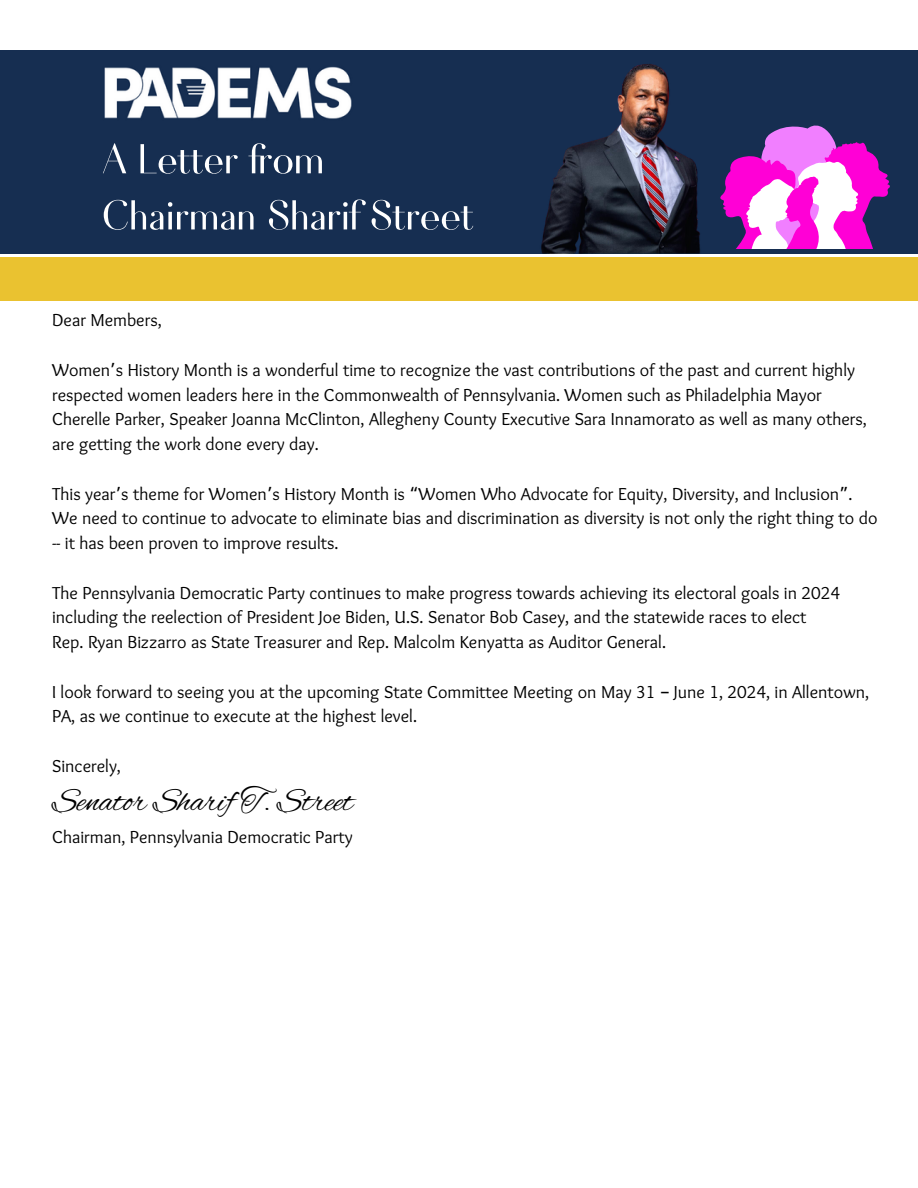
<style>
.page{position:relative;width:918px;height:1188px;background:#fff}
.page>*{position:absolute;margin:0;border:0;box-sizing:border-box;transform-origin:0 0}
.t1{font:55.8px/56.1px "Fiona";color:#fff}
.t2{font:33.75px "Alex Brush";color:#000}
.t3{font:18px/24.8px "Sukar";color:#000}
.s1{font-family:"Noto Sans Gurmukhi"}
</style>
<div class="page">
<div style="left:0;top:257px;width:918px;height:44px;background:#eac230"></div>
<div style="left:0;top:50px;width:918px;height:203px;background:#162e51"></div>
<img style="left:104px;top:66px;width:248px;height:53px">
<img style="left:530px;top:64px;width:200px;height:190px">
<svg style="left:719px;top:119px;width:171px;height:130px"></svg>
<p class="t1" style="left:102px;top:128px;width:373px">A Letter from<br>Chairman Sharif Street</p>
<p class="t3" style="left:52px;top:309px;width:111px">Dear Members,</p>
<p class="t3" style="left:52px;top:359px;width:816px">Women<span class="s1">’</span>s History Month is a wonderful time to recognize the vast contributions of the past and current highly respected women leaders here in the Commonwealth of Pennsylvania. Women such as Philadelphia Mayor Cherelle Parker, Speaker Joanna McClinton, Allegheny County Executive Sara Innamorato as well as many others, are getting the work done every day.</p>
<p class="t3" style="left:52px;top:482px;width:802px">This year<span class="s1">’</span>s theme for Women<span class="s1">’</span>s History Month is <span class="s1">“</span>Women Who Advocate for Equity, Diversity, and Inclusion<span class="s1">”</span>.</p>
<p class="t3" style="left:52px;top:507px;width:827px">We need to continue to advocate to eliminate bias and discrimination as diversity is not only the right thing to do -- it has been proven to improve results.</p>
<p class="t3" style="left:52px;top:581px;width:789px">The Pennsylvania Democratic Party continues to make progress towards achieving its electoral goals in 2024 including the reelection of President Joe Biden, U.S. Senator Bob Casey, and the statewide races to elect</p>
<p class="t3" style="left:52px;top:631px;width:615px">Rep. Ryan Bizzarro as State Treasurer and Rep. Malcolm Kenyatta as Auditor General.</p>
<p class="t3" style="left:52px;top:680px;width:819px">I look forward to seeing you at the upcoming State Committee Meeting on May 31 <span class="s1">–</span> June 1, 2024, in Allentown,<br>PA, as we continue to execute at the highest level.</p>
<p class="t3" style="left:52px;top:755px;width:70px">Sincerely,</p>
<p class="t2" style="left:52px;top:782px;width:302px">Senator Sharif T. Street</p>
<p class="t3" style="left:52px;top:826px;width:302px">Chairman, Pennsylvania Democratic Party</p>
</div>
